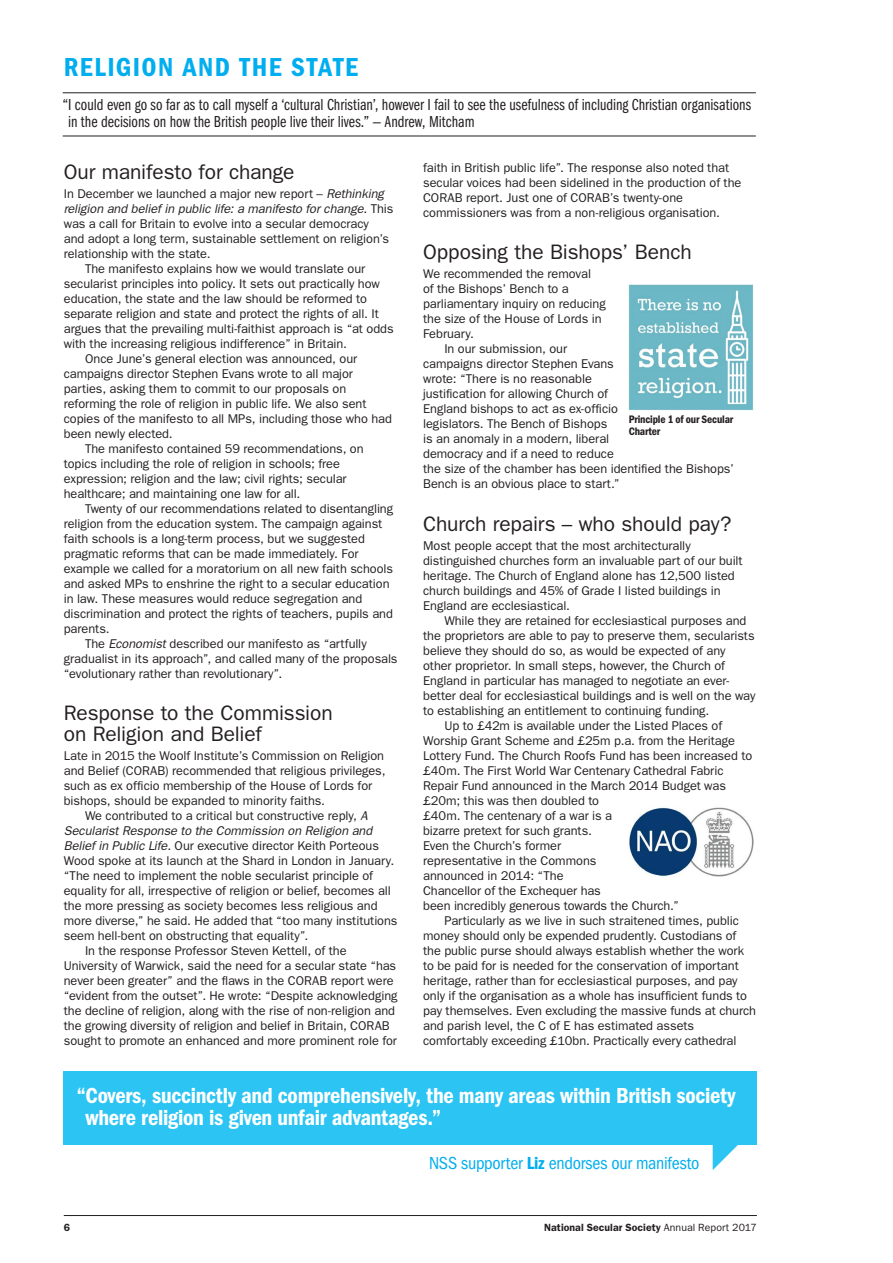
<style>
.page{position:relative;width:893px;height:1263px;background:#fff}
.page>*{position:absolute;margin:0;border:0;box-sizing:border-box;transform-origin:0 0}
.Running_Head_Main{font:600 condensed 27px "Franklin Gothic";letter-spacing:.05em;color:#00aeef}
.t1{font:600 condensed 22.5px/22.5px "Franklin Gothic";letter-spacing:-.015em;color:#fff}
.AR17_SubHeader{font:21px/21px "Franklin Gothic";letter-spacing:-.005em;color:#231f20}
.Quote_Source_New{font:condensed 18px "Franklin Gothic";letter-spacing:-.015em;color:#00aeef}
.Intro_Quote{font:16.5px/16.5px "Franklin Gothic Book Cmpr";color:#231f20}
.AR17_Body_Text{font:12.75px/15px "Franklin Gothic";letter-spacing:-.005em;color:#231f20}
.AR17_Body_Text_No_In{font:12.75px/15px "Franklin Gothic";letter-spacing:-.005em;color:#231f20}
.Caption_Black{font:600 condensed 11.25px/12px "Franklin Gothic";letter-spacing:-.015em;color:#231f20}
.t2{font:600 10.5px "Franklin Gothic";letter-spacing:.005em;color:#231f20}
.s1{font-style:italic}
.s2{font-weight:600}
.s3{font-weight:400}
</style>
<div class="page">
<hr style="left:64px;top:1215px;width:693px;height:1px;background:#231f20">
<img style="left:629px;top:285px;width:125px;height:125px">
<img style="left:629px;top:807px;width:125px;height:70px">
<hr style="left:63px;top:92px;width:693px;height:1px;background:#231f20">
<hr style="left:63px;top:136px;width:693px;height:1px;background:#231f20">
<div style="left:64px;top:1071px;width:693px;height:73px;background:#2bc4f3"></div>
<svg style="left:713px;top:1144px;width:25px;height:26px"></svg>
<p class="Running_Head_Main" style="left:64px;top:51px;width:296px">RELIGION AND THE STATE</p>
<p class="Intro_Quote" style="left:68px;top:97px;width:684px;text-indent:-5px">“I could even go so far as to call myself a ‘cultural Christian’, however I fail to see the usefulness of including Christian organisations in the decisions on how the British people live their lives.” — Andrew, Mitcham</p>
<p class="AR17_SubHeader" style="left:64px;top:160px;width:232px">Our manifesto for change</p>
<p class="AR17_Body_Text_No_In" style="left:64px;top:186px;width:331px">In December we launched a major new report – <span class="s1">Rethinking religion and belief in public life: a manifesto for change</span>. This was a call for Britain to evolve into a secular democracy<br>and adopt a long term, sustainable settlement on religion’s relationship with the state.</p>
<p class="AR17_Body_Text" style="left:64px;top:261px;width:331px;text-indent:21px">The manifesto explains how we would translate our secularist principles into policy. It sets out practically how education, the state and the law should be reformed to separate religion and state and protect the rights of all. It argues that the prevailing multi-faithist approach is “at odds with the increasing religious indifference” in Britain.</p>
<p class="AR17_Body_Text" style="left:64px;top:351px;width:330px;text-indent:21px">Once June’s general election was announced, our campaigns director Stephen Evans wrote to all major parties, asking them to commit to our proposals on reforming the role of religion in public life. We also sent copies of the manifesto to all MPs, including those who had been newly elected.</p>
<p class="AR17_Body_Text" style="left:64px;top:441px;width:301px;text-indent:21px">The manifesto contained 59 recommendations, on topics including the role of religion in schools; free expression; religion and the law; civil rights; secular healthcare; and maintaining one law for all.</p>
<p class="AR17_Body_Text" style="left:64px;top:501px;width:331px;text-indent:21px">Twenty of our recommendations related to disentangling religion from the education system. The campaign against faith schools is a long-term process, but we suggested pragmatic reforms that can be made immediately. For example we called for a moratorium on all new faith schools and asked MPs to enshrine the right to a secular education in law. These measures would reduce segregation and discrimination and protect the rights of teachers, pupils and parents.</p>
<p class="AR17_Body_Text" style="left:64px;top:636px;width:335px;text-indent:21px">The <span class="s1">Economist</span> described our manifesto as “artfully gradualist in its approach”, and called many of the proposals “evolutionary rather than revolutionary”.</p>
<p class="AR17_SubHeader" style="left:64px;top:702px;width:270px">Response to the Commission on Religion and Belief</p>
<p class="AR17_Body_Text_No_In" style="left:64px;top:748px;width:323px">Late in 2015 the Woolf Institute’s Commission on Religion and Belief (CORAB) recommended that religious privileges, such as ex officio membership of the House of Lords for bishops, should be expanded to minority faiths.</p>
<p class="AR17_Body_Text" style="left:64px;top:808px;width:335px;text-indent:21px">We contributed to a critical but constructive reply, <span class="s1">A Secularist Response to the Commission on Religion and Belief in Public Life</span>. Our executive director Keith Porteous Wood spoke at its launch at the Shard in London in January. “The need to implement the noble secularist principle of equality for all, irrespective of religion or belief, becomes all the more pressing as society becomes less religious and more diverse,” he said. He added that “too many institutions seem hell-bent on obstructing that equality”.</p>
<p class="AR17_Body_Text" style="left:64px;top:943px;width:335px;text-indent:21px">In the response Professor Steven Kettell, of the University of Warwick, said the need for a secular state “has never been greater” and the flaws in the CORAB report were “evident from the outset”. He wrote: “Despite acknowledging the decline of religion, along with the rise of non-religion and the growing diversity of religion and belief in Britain, CORAB sought to promote an enhanced and more prominent role for</p>
<p class="AR17_Body_Text" style="left:423px;top:160px;width:320px">faith in British public life”. The response also noted that secular voices had been sidelined in the production of the CORAB report. Just one of CORAB’s twenty-one commissioners was from a non-religious organisation.</p>
<p class="AR17_SubHeader" style="left:423px;top:241px;width:270px">Opposing the Bishops’ Bench</p>
<p class="AR17_Body_Text_No_In" style="left:423px;top:266px;width:184px">We recommended the removal<br>of the Bishops’ Bench to a parliamentary inquiry on reducing the size of the House of Lords in<br>February.</p>
<p class="AR17_Body_Text" style="left:423px;top:341px;width:312px;text-indent:21px">In our submission, our<br>campaigns director Stephen Evans<br>wrote: “There is no reasonable<br>justification for allowing Church of<br>England bishops to act as ex-officio<br>legislators. The Bench of Bishops<br>is an anomaly in a modern, liberal<br>democracy and if a need to reduce<br>the size of the chamber has been identified the Bishops’ Bench is an obvious place to start.”</p>
<p class="AR17_SubHeader" style="left:423px;top:513px;width:310px">Church repairs – who should pay?</p>
<p class="AR17_Body_Text_No_In" style="left:423px;top:538px;width:321px">Most people accept that the most architecturally distinguished churches form an invaluable part of our built heritage. The Church of England alone has 12,500 listed church buildings and 45% of Grade I listed buildings in England are ecclesiastical.</p>
<p class="AR17_Body_Text" style="left:423px;top:613px;width:334px;text-indent:21px">While they are retained for ecclesiastical purposes and the proprietors are able to pay to preserve them, secularists believe they should do so, as would be expected of any other proprietor. In small steps, however, the Church of England in particular has managed to negotiate an ever&shy;better deal for ecclesiastical buildings and is well on the way to establishing an entitlement to continuing funding.</p>
<p class="AR17_Body_Text" style="left:423px;top:718px;width:331px;text-indent:21px">Up to £42m is available under the Listed Places of Worship Grant Scheme and £25m p.a. from the Heritage Lottery Fund. The Church Roofs Fund has been increased to £40m. The First World War Centenary Cathedral Fabric Repair Fund announced in the March 2014 Budget was £20m; this was then doubled to<br>£40m. The centenary of a war is a<br>bizarre pretext for such grants.<br>Even the Church’s former<br>representative in the Commons<br>announced in 2014: “The<br>Chancellor of the Exchequer has<br>been incredibly generous towards the Church.”</p>
<p class="AR17_Body_Text" style="left:423px;top:913px;width:335px;text-indent:21px">Particularly as we live in such straitened times, public money should only be expended prudently. Custodians of the public purse should always establish whether the work to be paid for is needed for the conservation of important heritage, rather than for ecclesiastical purposes, and pay only if the organisation as a whole has insufficient funds to pay themselves. Even excluding the massive funds at church and parish level, the C of E has estimated assets comfortably exceeding £10bn. Practically every cathedral</p>
<p class="Caption_Black" style="left:629px;top:413px;width:106px">Principle 1 of our Secular<br>Charter</p>
<p class="t1" style="left:86px;top:1084px;width:651px;text-indent:-9px">“Covers, succinctly and comprehensively, the many areas within British society where religion is given unfair advantages.”</p>
<p class="Quote_Source_New" style="left:429px;top:1153px;width:272px">NSS supporter <span class="s2">Liz</span> endorses our manifesto</p>
<p class="t2" style="left:64px;top:1221px;width:8px">6</p>
<p class="t2" style="left:544px;top:1221px;width:214px">National Secular Society <span class="s3">Annual Report 2017</span></p>
</div>
